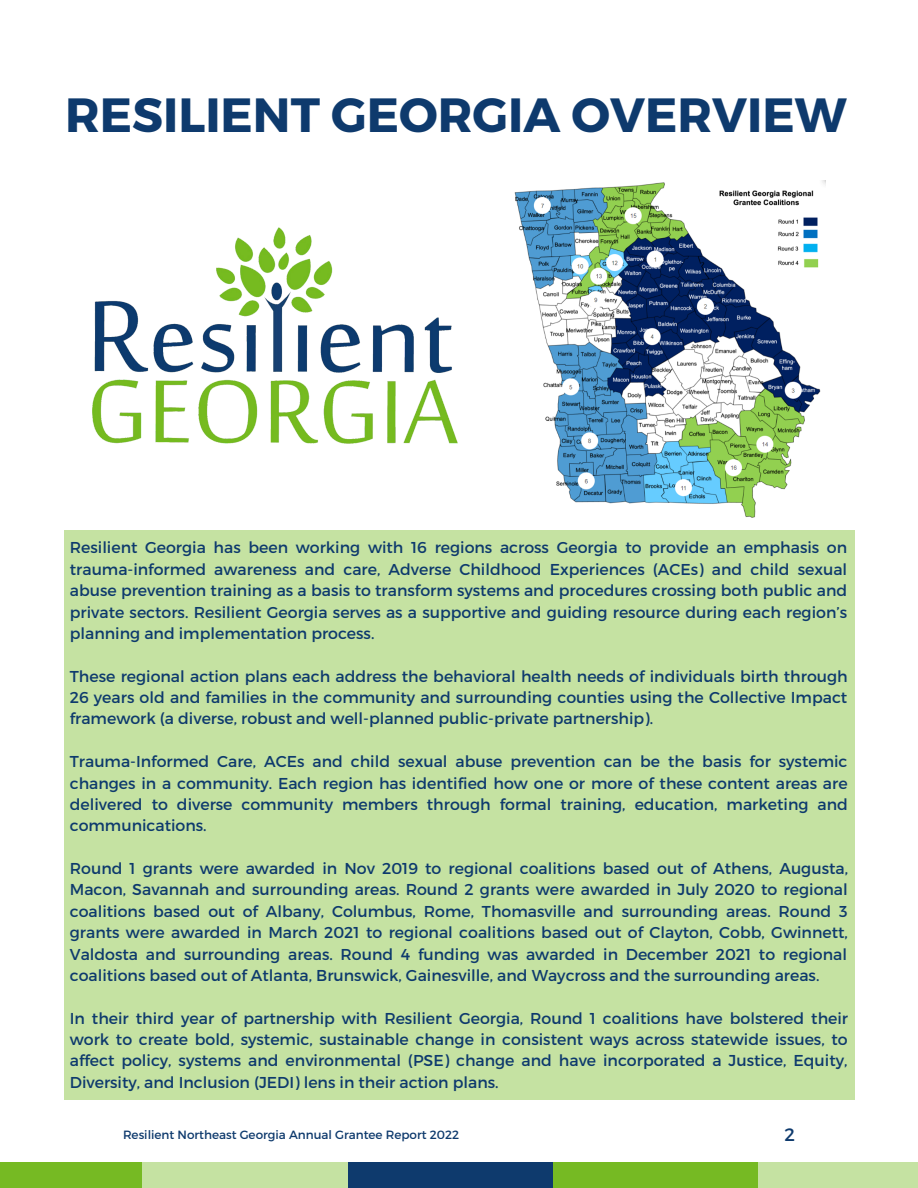
<style>
.page{position:relative;width:918px;height:1188px;background:#fff}
.page>*{position:absolute;margin:0;border:0;box-sizing:border-box;transform-origin:0 0}
.t1{font:700 48px "Montserrat";color:#0e3a6d}
.t2{font:18px "Montserrat";color:#0e3a6d}
.t3{font:15.75px/21.3px "Montserrat";color:#0e3a6d;text-align:justify}
.t4{font:12px "Montserrat";color:#0e3a6d}
</style>
<div class="page">
<div style="left:64px;top:530px;width:791px;height:569px;background:#c5e2a2"></div>
<img style="left:92px;top:228px;width:366px;height:216px">
<img style="left:514px;top:180px;width:312px;height:338px">
<div style="left:0;top:1162px;width:142px;height:26px;background:#76ba23"></div>
<div style="left:553px;top:1162px;width:205px;height:26px;background:#76ba23"></div>
<div style="left:347px;top:1162px;width:206px;height:26px;background:#0e3a6d"></div>
<div style="left:142px;top:1162px;width:206px;height:26px;background:#c5e2a2"></div>
<div style="left:758px;top:1162px;width:160px;height:26px;background:#c5e2a2"></div>
<h1 class="t1" style="left:65px;top:84px;width:783px">RESILIENT GEORGIA OVERVIEW</h1>
<p class="t3" style="left:70px;top:536px;width:779px">Resilient Georgia has been working with 16 regions across Georgia to provide an emphasis on trauma-informed awareness and care, Adverse Childhood Experiences (ACEs) and child sexual abuse prevention training as a basis to transform systems and procedures crossing both public and private sectors. Resilient Georgia serves as a supportive and guiding resource during each region’s planning and implementation process.</p>
<p class="t3" style="left:70px;top:665px;width:779px">These regional action plans each address the behavioral health needs of individuals birth through 26 years old and families in the community and surrounding counties using the Collective Impact framework (a diverse, robust and well-planned public-private partnership).</p>
<p class="t3" style="left:70px;top:750px;width:780px">Trauma-Informed Care, ACEs and child sexual abuse prevention can be the basis for systemic changes in a community. Each region has identified how one or more of these content areas are delivered to diverse community members through formal training, education, marketing and communications.</p>
<p class="t3" style="left:70px;top:857px;width:780px">Round 1 grants were awarded in Nov 2019 to regional coalitions based out of Athens, Augusta, Macon, Savannah and surrounding areas. Round 2 grants were awarded in July 2020 to regional coalitions based out of Albany, Columbus, Rome, Thomasville and surrounding areas. Round 3 grants were awarded in March 2021 to regional coalitions based out of Clayton, Cobb, Gwinnett, Valdosta and surrounding areas. Round 4 funding was awarded in December 2021 to regional coalitions based out of Atlanta, Brunswick, Gainesville, and Waycross and the surrounding areas.</p>
<p class="t3" style="left:70px;top:1007px;width:780px">In their third year of partnership with Resilient Georgia, Round 1 coalitions have bolstered their work to create bold, systemic, sustainable change in consistent ways across statewide issues, to affect policy, systems and environmental (PSE) change and have incorporated a Justice, Equity, Diversity, and Inclusion (JEDI) lens in their action plans.</p>
<p class="t4" style="left:123px;top:1127px;width:338px">Resilient Northeast Georgia Annual Grantee Report 2022</p>
<p class="t2" style="left:784px;top:1123px;width:12px">2</p>
</div>
